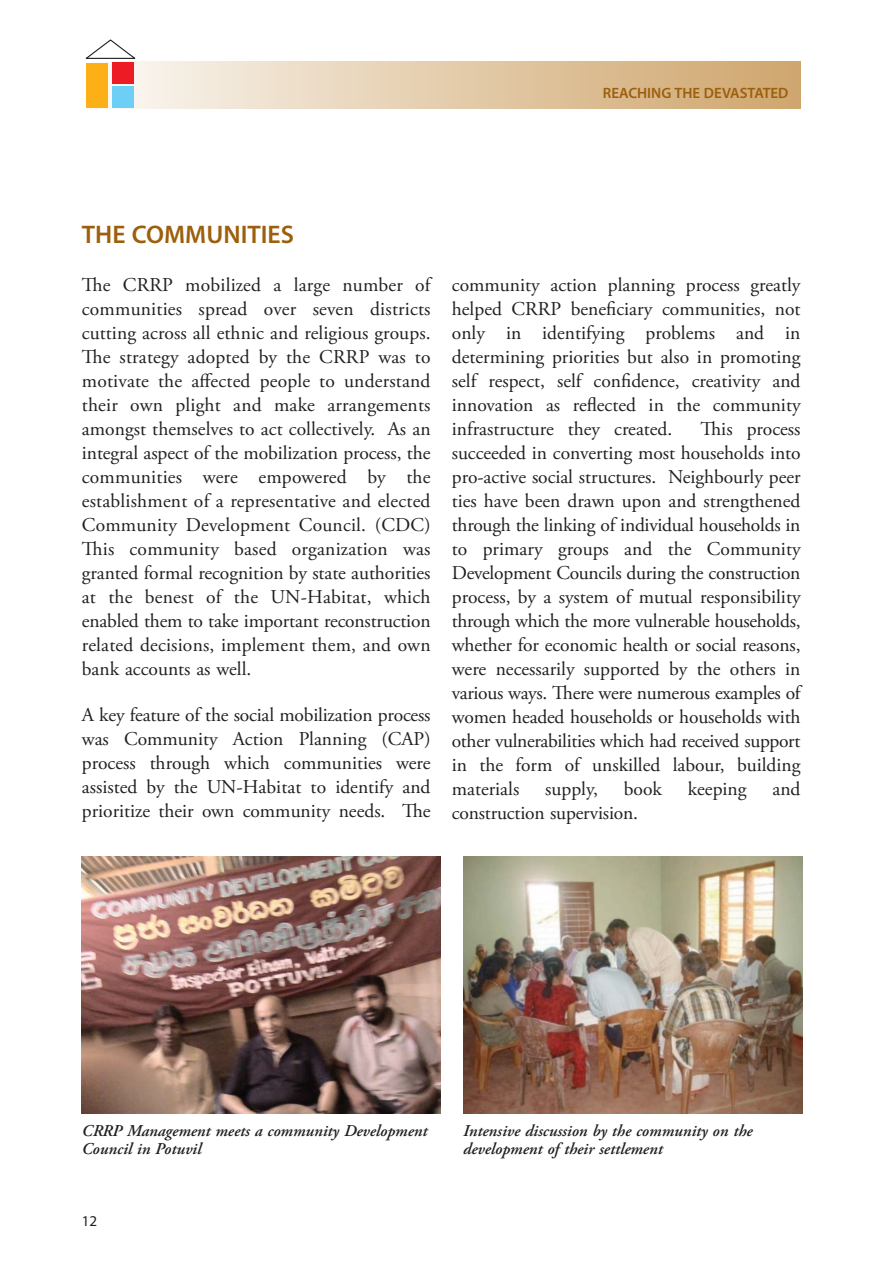
<style>
.page{position:relative;width:892px;height:1270px;background:#fff}
.page>*{position:absolute;margin:0;border:0;box-sizing:border-box;transform-origin:0 0}
.t1{font:600 25.5px "Myriad Pro";color:#9c5f0c}
.t2{font:19.5px/24px "Adobe Garamond Pro";color:#231f20;text-align:justify}
.t3{font:italic 600 16.5px/18px "Adobe Garamond Pro";color:#231f20}
.t4{font:600 15px "Myriad Pro";color:#9c5f0c}
.t5{font:15px "Myriad Pro";color:#231f20}
</style>
<div class="page">
<div style="left:82px;top:62px;width:718px;height:46px;background:linear-gradient(to right,#f2f6f5,#d3a56b)"></div>
<div style="left:86px;top:63px;width:22px;height:44px;background:#fcaf17"></div>
<svg style="left:85px;top:39px;width:51px;height:20px"></svg>
<div style="left:112px;top:87px;width:21px;height:21px;background:#6dcff6"></div>
<div style="left:112px;top:62px;width:21px;height:22px;background:#ed1c24"></div>
<img style="left:82px;top:856px;width:358px;height:256px">
<img style="left:463px;top:856px;width:339px;height:256px">
<p class="t4" style="left:602px;top:84px;width:187px">REACHING THE DEVASTATED</p>
<h1 class="t1" style="left:82px;top:219px;width:213px">THE COMMUNITIES</h1>
<p class="t2" style="left:82px;top:274px;width:350px">The CRRP mobilized a large number of communities spread over seven districts cutting across all ethnic and religious groups.<br>The strategy adopted by the CRRP was to motivate the affected people to understand their own plight and make arrangements amongst themselves to act collectively. As an integral aspect of the mobilization process, the communities were empowered by the establishment of a representative and elected Community Development Council. (CDC)<br>This community based organization was granted formal recognition by state authorities at the benest of the UN-Habitat, which enabled them to take important reconstruction related decisions, implement them, and own bank accounts as well.</p>
<p class="t2" style="left:82px;top:704px;width:350px">A key feature of the social mobilization process was Community Action Planning (CAP) process through which communities were assisted by the UN-Habitat to identify and prioritize their own community needs. The</p>
<p class="t2" style="left:452px;top:274px;width:350px">community action planning process greatly helped CRRP beneficiary communities, not only in identifying problems and in determining priorities but also in promoting self respect, self confidence, creativity and innovation as reflected in the community infrastructure they created.</p>
<p class="t2" style="left:452px;top:418px;width:350px;text-indent:249px">This process succeeded in converting most households into pro-active social structures. Neighbourly peer ties have been drawn upon and strengthened through the linking of individual households in to primary groups and the Community Development Councils during the construction process, by a system of mutual responsibility through which the more vulnerable households, whether for economic health or social reasons, were necessarily supported by the others in various ways. There were numerous examples of women headed households or households with other vulnerabilities which had received support in the form of unskilled labour, building materials</p>
<p class="t2" style="left:545px;top:778px;width:54px">supply,</p>
<p class="t2" style="left:623px;top:778px;width:40px">book</p>
<p class="t2" style="left:687px;top:778px;width:60px">keeping</p>
<p class="t2" style="left:772px;top:778px;width:30px">and</p>
<p class="t2" style="left:452px;top:802px;width:188px">construction supervision.</p>
<p class="t3" style="left:82px;top:1122px;width:347px">CRRP Management meets a community Development<br>Council in Potuvil</p>
<p class="t3" style="left:463px;top:1122px;width:291px">Intensive discussion by the community on the development of their settlement</p>
<p class="t5" style="left:82px;top:1214px;width:17px">12</p>
</div>
